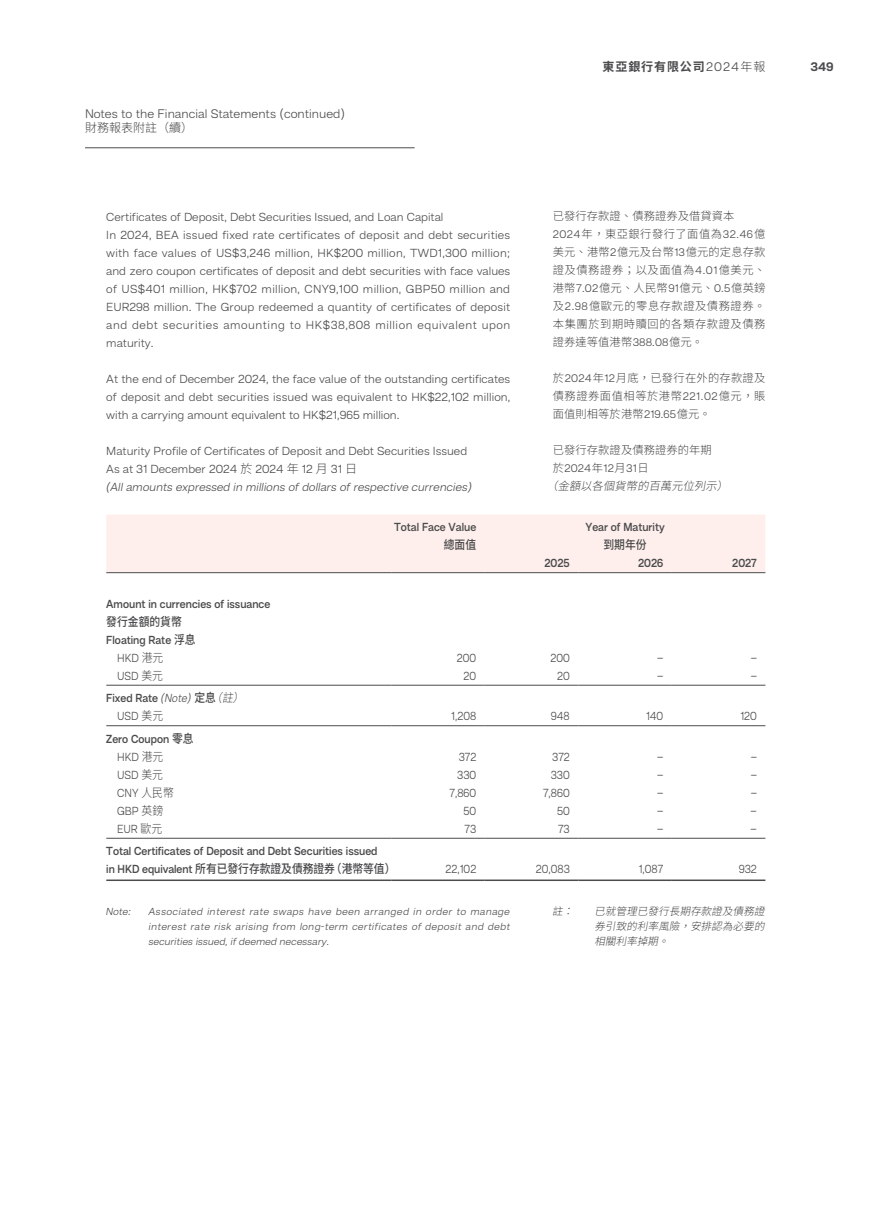
<style>
.page{position:relative;width:893px;height:1212px;background:#fff}
.page>*{position:absolute;margin:0;border:0;box-sizing:border-box;transform-origin:0 0}
.t1{font:300 12.75px "Hando";color:#4b4c4d}
.t2{font:700 12.75px "Hando";color:#4b4c4d}
.t3{font:300 12px/18px "Hando";letter-spacing:.01em;color:#4b4c4d}
.t4{font:600 12px/18px "Hando";color:#4b4c4d;scale:.9 1}
.t5{font:300 12px "Hando";letter-spacing:.01em;color:#4b4c4d;scale:.9 1}
.t6{font:500 12px "Noto Sans HK";letter-spacing:-.005em;color:#4b4c4d;scale:.9 1}
.t7{font:700 12px "Noto Sans HK";letter-spacing:.075em;color:#4b4c4d}
.t8{font:300 12px "Noto Sans HK";color:#4b4c4d}
.t9{font:300 11.25px/18px "Noto Sans HK";letter-spacing:.045em;color:#4b4c4d}
.t10{font:300 11.25px/18px "Noto Sans HK";letter-spacing:.025em;color:#4b4c4d;text-align:justify}
.t11{font:italic 300 11.25px "Noto Sans HK";color:#4b4c4d}
.t12{font:300 11.25px "Hando";color:#4b4c4d}
.t13{font:italic 300 10.5px/15px "Hando";color:#4b4c4d;text-align:justify}
.t14{font:italic 300 10.5px/15px "Noto Sans HK";color:#4b4c4d;text-align:justify}
.s1{font-family:"Noto Sans HK"}
.s2{font-style:italic}
.s3{font-family:"Hando";font-weight:300;font-size:12.75px}
.s4{font-weight:300}
.s5{font-family:"Hando"}
.s6{font-family:"Noto Sans HK";font-weight:500}
.s7{font-family:"Noto Sans HK";font-weight:300}
.s8{font-weight:300;font-style:italic}
.s9{font-family:"Noto Sans HK";font-weight:300;font-style:italic}
.s10{font-family:"Hando";font-weight:600}
</style>
<div class="page">
<hr style="left:85px;top:148px;width:330px;height:1px;background:#4b4c4d">
<div style="left:106px;top:515px;width:659px;height:57px;background:#ffefec"></div>
<hr style="left:106px;top:572px;width:285px;height:1px;background:#4b4c4d">
<hr style="left:391px;top:572px;width:94px;height:1px;background:#4b4c4d">
<hr style="left:485px;top:572px;width:93px;height:1px;background:#4b4c4d">
<hr style="left:578px;top:572px;width:94px;height:1px;background:#4b4c4d">
<hr style="left:672px;top:572px;width:93px;height:1px;background:#4b4c4d">
<hr style="left:106px;top:685px;width:285px;height:1px;background:#4b4c4d">
<hr style="left:391px;top:685px;width:94px;height:1px;background:#4b4c4d">
<hr style="left:485px;top:685px;width:93px;height:1px;background:#4b4c4d">
<hr style="left:578px;top:685px;width:94px;height:1px;background:#4b4c4d">
<hr style="left:672px;top:685px;width:93px;height:1px;background:#4b4c4d">
<hr style="left:106px;top:725px;width:285px;height:1px;background:#4b4c4d">
<hr style="left:391px;top:725px;width:94px;height:1px;background:#4b4c4d">
<hr style="left:485px;top:725px;width:93px;height:1px;background:#4b4c4d">
<hr style="left:578px;top:725px;width:94px;height:1px;background:#4b4c4d">
<hr style="left:672px;top:725px;width:93px;height:1px;background:#4b4c4d">
<hr style="left:106px;top:838px;width:285px;height:1px;background:#4b4c4d">
<hr style="left:391px;top:838px;width:94px;height:1px;background:#4b4c4d">
<hr style="left:485px;top:838px;width:93px;height:1px;background:#4b4c4d">
<hr style="left:578px;top:838px;width:94px;height:1px;background:#4b4c4d">
<hr style="left:672px;top:838px;width:93px;height:1px;background:#4b4c4d">
<hr style="left:106px;top:879px;width:285px;height:2px;background:#4b4c4d">
<hr style="left:391px;top:879px;width:94px;height:2px;background:#4b4c4d">
<hr style="left:485px;top:879px;width:93px;height:2px;background:#4b4c4d">
<hr style="left:578px;top:879px;width:94px;height:2px;background:#4b4c4d">
<hr style="left:672px;top:879px;width:93px;height:2px;background:#4b4c4d">
<p class="t1" style="left:85px;top:106px;width:262px">Notes to the Financial Statements (continued)</p>
<p class="t8" style="left:85px;top:121px;width:109px">財務報表附註（續）</p>
<p class="t3" style="left:106px;top:207px;width:406px">Certificates of Deposit, Debt Securities Issued, and Loan Capital<br>In 2024, BEA issued fixed rate certificates of deposit and debt securities with face values of US$3,246 million, HK$200 million, TWD1,300 million; and zero coupon certificates of deposit and debt securities with face values of US$401 million, HK$702 million, CNY9,100 million, GBP50 million and EUR298 million. The Group redeemed a quantity of certificates of deposit and debt securities amounting to HK$38,808 million equivalent upon maturity.</p>
<p class="t3" style="left:106px;top:369px;width:406px;text-align:justify">At the end of December 2024, the face value of the outstanding certificates of deposit and debt securities issued was equivalent to HK$22,102 million, with a carrying amount equivalent to HK$21,965 million.</p>
<p class="t3" style="left:105px;top:441px;width:370px">Maturity Profile of Certificates of Deposit and Debt Securities Issued<br>As at 31 December 2024 <span class="s1">於</span> 2024 <span class="s1">年</span> 12 <span class="s1">月</span> 31 <span class="s1">日<br></span><span class="s2">(Allamounts expressed in millions ofdollars ofrespective currencies)</span></p>
<p class="t4" style="left:394px;top:518px;width:93px">Total Face Value</p>
<p class="t6" style="left:444px;top:538px;width:38px">總面值</p>
<p class="t7" style="left:602px;top:60px;width:164px">東亞銀行有限公司<span class="s3">2024</span><span class="s4">年報</span></p>
<p class="t2" style="left:810px;top:59px;width:24px">349</p>
<p class="t9" style="left:553px;top:207px;width:214px">已發行存款證、債務證券及借貸資本<br><span class="s5">2024</span>年，東亞銀行發行了面值為<span class="s5">32.46</span>億美元、港幣<span class="s5">2</span>億元及台幣<span class="s5">13</span>億元的定息存款證及債務證券；以及面值為<span class="s5">4.01</span>億美元、港幣<span class="s5">7.02</span>億元、人民幣<span class="s5">91</span>億元、<span class="s5">0.5</span>億英鎊及<span class="s5">2.98</span>億歐元的零息存款證及債務證券。本集團於到期時贖回的各類存款證及債務證券達等值港幣<span class="s5">388.08</span>億元。</p>
<p class="t10" style="left:553px;top:369px;width:214px">於<span class="s5">2024</span>年<span class="s5">12</span>月底，已發行在外的存款證及債務證券面值相等於港幣<span class="s5">221.02</span>億元，賬面值則相等於港幣<span class="s5">219.65</span>億元。</p>
<p class="t10" style="left:553px;top:441px;width:160px">已發行存款證及債務證券的年期</p>
<p class="t12" style="left:553px;top:462px;width:97px"><span class="s1">於</span>2024<span class="s1">年</span>12<span class="s1">月</span>31<span class="s1">日</span></p>
<p class="t11" style="left:546px;top:480px;width:189px">（金額以各個貨幣的百萬元位列示）</p>
<p class="t4" style="left:585px;top:518px;width:90px">Year of Maturity</p>
<p class="t6" style="left:603px;top:538px;width:49px">到期年份</p>
<p class="t4" style="left:545px;top:554px;width:30px">2025</p>
<p class="t4" style="left:638px;top:554px;width:29px">2026</p>
<p class="t4" style="left:732px;top:554px;width:29px">2027</p>
<p class="t4" style="left:106px;top:594px;width:184px">Amount in currencies of issuance</p>
<p class="t6" style="left:106px;top:614px;width:86px">發行金額的貨幣</p>
<p class="t4" style="left:117px;top:630px;width:89px;text-indent:-11px">Floating Rate <span class="s6">浮息<br></span><span class="s4">HKD</span> <span class="s7">港元</span></p>
<p class="t5" style="left:457px;top:650px;width:23px">200</p>
<p class="t5" style="left:550px;top:650px;width:23px">200</p>
<p class="t5" style="left:657px;top:650px;width:8px">–</p>
<p class="t5" style="left:751px;top:650px;width:8px">–</p>
<p class="t5" style="left:117px;top:668px;width:53px">USD <span class="s1">美元</span></p>
<p class="t5" style="left:464px;top:668px;width:16px">20</p>
<p class="t5" style="left:557px;top:668px;width:16px">20</p>
<p class="t5" style="left:657px;top:668px;width:8px">–</p>
<p class="t5" style="left:751px;top:668px;width:8px">–</p>
<p class="t4" style="left:117px;top:689px;width:149px;text-indent:-11px">Fixed Rate <span class="s8">(Note)</span><span class="s6">定息</span><span class="s9">（註）<br></span><span class="s4">USD</span> <span class="s7">美元</span></p>
<p class="t5" style="left:451px;top:709px;width:29px">1,208</p>
<p class="t5" style="left:551px;top:709px;width:22px">948</p>
<p class="t5" style="left:646px;top:709px;width:21px">140</p>
<p class="t5" style="left:740px;top:709px;width:20px">120</p>
<p class="t4" style="left:117px;top:729px;width:87px;text-indent:-11px">Zero Coupon <span class="s6">零息<br></span><span class="s4">HKD</span> <span class="s7">港元</span></p>
<p class="t5" style="left:459px;top:749px;width:21px">372</p>
<p class="t5" style="left:552px;top:749px;width:21px">372</p>
<p class="t5" style="left:657px;top:749px;width:8px">–</p>
<p class="t5" style="left:751px;top:749px;width:8px">–</p>
<p class="t5" style="left:117px;top:767px;width:53px">USD <span class="s1">美元</span></p>
<p class="t5" style="left:457px;top:767px;width:23px">330</p>
<p class="t5" style="left:551px;top:767px;width:23px">330</p>
<p class="t5" style="left:657px;top:767px;width:8px">–</p>
<p class="t5" style="left:751px;top:767px;width:8px">–</p>
<p class="t5" style="left:117px;top:785px;width:65px">CNY <span class="s1">人民幣</span></p>
<p class="t5" style="left:450px;top:785px;width:31px">7,860</p>
<p class="t5" style="left:543px;top:785px;width:31px">7,860</p>
<p class="t5" style="left:657px;top:785px;width:8px">–</p>
<p class="t5" style="left:751px;top:785px;width:8px">–</p>
<p class="t5" style="left:117px;top:803px;width:53px">GBP <span class="s1">英鎊</span></p>
<p class="t5" style="left:463px;top:803px;width:16px">50</p>
<p class="t5" style="left:557px;top:803px;width:16px">50</p>
<p class="t5" style="left:657px;top:803px;width:8px">–</p>
<p class="t5" style="left:751px;top:803px;width:8px">–</p>
<p class="t5" style="left:117px;top:821px;width:52px">EUR <span class="s1">歐元</span></p>
<p class="t5" style="left:465px;top:821px;width:14px">73</p>
<p class="t5" style="left:558px;top:821px;width:14px">73</p>
<p class="t5" style="left:657px;top:821px;width:8px">–</p>
<p class="t5" style="left:751px;top:821px;width:8px">–</p>
<p class="t4" style="left:106px;top:842px;width:303px">Total Certificates of Deposit and Debt Securities issued</p>
<p class="t6" style="left:106px;top:862px;width:323px"><span class="s10">in HKD equivalent</span> 所有已發行存款證及債務證券（港幣等值）</p>
<p class="t5" style="left:446px;top:862px;width:36px">22,102</p>
<p class="t5" style="left:536px;top:862px;width:39px">20,083</p>
<p class="t5" style="left:639px;top:862px;width:29px">1,087</p>
<p class="t5" style="left:739px;top:862px;width:22px">932</p>
<p class="t13" style="left:106px;top:904px;width:28px">Note:</p>
<p class="t13" style="left:148px;top:904px;width:365px">Associated interest rate swaps have been arranged in order to manage interest rate risk arising from long-term certificates of deposit and debt securities issued,ifdeemed necessary.</p>
<p class="t14" style="left:552px;top:904px;width:28px">註：</p>
<p class="t14" style="left:595px;top:904px;width:177px">已就管理已發行長期存款證及債務證券引致的利率風險，安排認為必要的相關利率掉期。</p>
</div>
